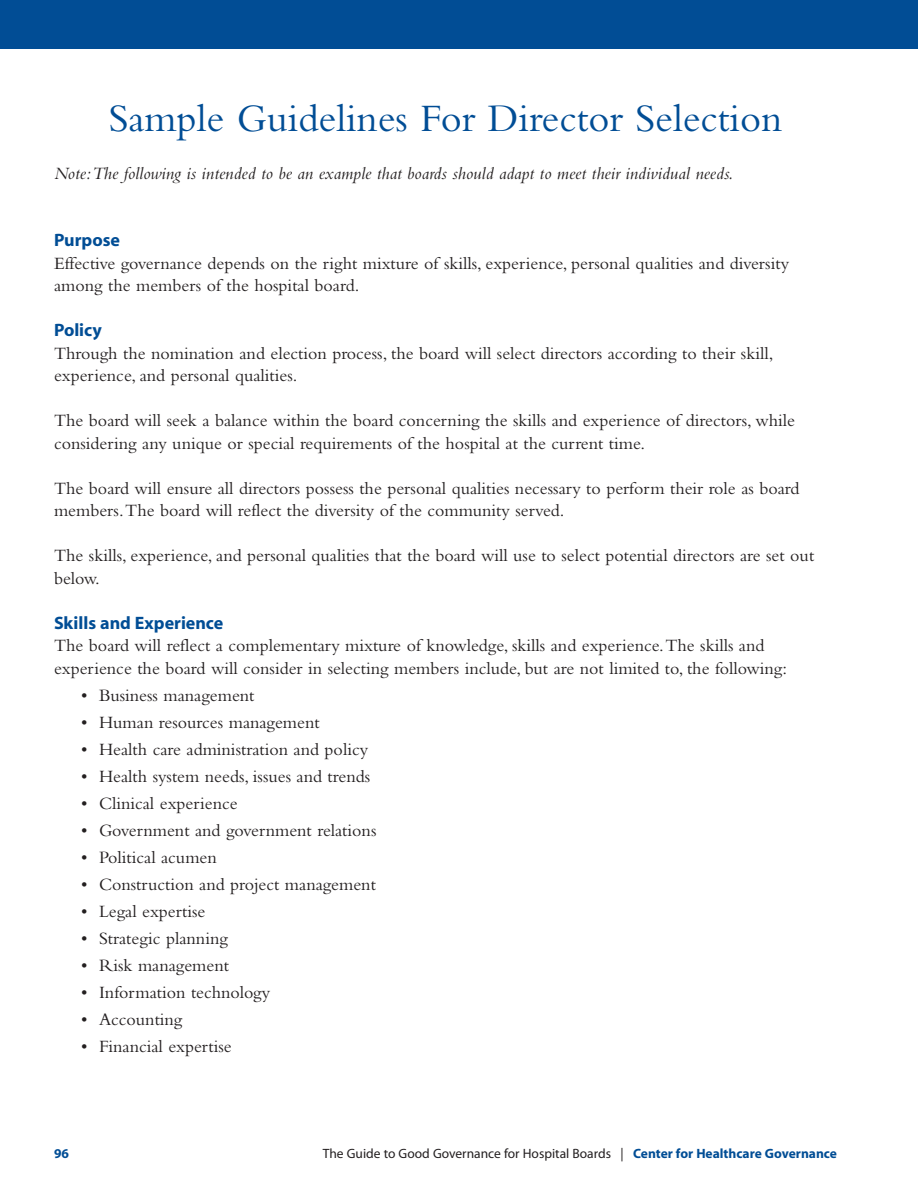
<style>
.page{position:relative;width:918px;height:1188px;background:#fff}
.page>*{position:absolute;margin:0;border:0;box-sizing:border-box;transform-origin:0 0}
.t1{font:40.5px "Bembo";color:#014d95}
.t2{font:18px/22.5px "Bembo";color:#231f20}
.t3{font:italic 18px "Bembo";color:#231f20}
.t4{font:18px "Myriad MM.700.wt.600.wd";color:#014d95}
.t5{font:13.5px "Myriad Pro";color:#231f20}
.t6{font:13.5px "Myriad MM.700.wt.600.wd";color:#014d95}
.s1{font-weight:700;color:#014d95}
</style>
<div class="page">
<div style="left:0;top:0;width:918px;height:50px;background:#014d95"></div>
<h1 class="t1" style="left:109px;top:104px;width:675px">Sample Guidelines For Director Selection</h1>
<p class="t3" style="left:54px;top:167px;width:681px">Note: The following is intended to be an example that boards should adapt to meet their individual needs.</p>
<p class="t4" style="left:54px;top:233px;width:68px">Purpose</p>
<p class="t2" style="left:54px;top:254px;width:737px">Effective governance depends on the right mixture of skills, experience, personal qualities and diversity among the members of the hospital board.</p>
<p class="t4" style="left:54px;top:323px;width:50px">Policy</p>
<p class="t2" style="left:54px;top:344px;width:721px">Through the nomination and election process, the board will select directors according to their skill, experience, and personal qualities.</p>
<p class="t2" style="left:54px;top:411px;width:743px">The board will seek a balance within the board concerning the skills and experience of directors, while considering any unique or special requirements of the hospital at the current time.</p>
<p class="t2" style="left:54px;top:479px;width:747px">The board will ensure all directors possess the personal qualities necessary to perform their role as board members. The board will reflect the diversity of the community served.</p>
<p class="t2" style="left:54px;top:546px;width:762px">The skills, experience, and personal qualities that the board will use to select potential directors are set out below.</p>
<p class="t4" style="left:54px;top:616px;width:171px">Skills and Experience</p>
<p class="t2" style="left:54px;top:636px;width:735px">The board will reflect a complementary mixture of knowledge, skills and experience. The skills and experience the board will consider in selecting members include, but are not limited to, the following:</p>
<p class="t2" style="left:81px;top:686px;width:175px">• Business management</p>
<p class="t2" style="left:81px;top:713px;width:240px">• Human resources management</p>
<p class="t2" style="left:81px;top:740px;width:289px">• Health care administration and policy</p>
<p class="t2" style="left:81px;top:767px;width:291px">• Health system needs, issues and trends</p>
<p class="t2" style="left:81px;top:794px;width:158px">• Clinical experience</p>
<p class="t2" style="left:81px;top:821px;width:297px">• Government and government relations</p>
<p class="t2" style="left:81px;top:848px;width:137px">• Political acumen</p>
<p class="t2" style="left:81px;top:875px;width:296px">• Construction and project management</p>
<p class="t2" style="left:81px;top:902px;width:126px">• Legal expertise</p>
<p class="t2" style="left:81px;top:929px;width:148px">• Strategic planning</p>
<p class="t2" style="left:81px;top:956px;width:150px">• Risk management</p>
<p class="t2" style="left:81px;top:983px;width:191px">• Information technology</p>
<p class="t2" style="left:81px;top:1010px;width:103px">• Accounting</p>
<p class="t2" style="left:81px;top:1037px;width:152px">• Financial expertise</p>
<p class="t6" style="left:54px;top:1148px;width:16px">96</p>
<p class="t5" style="left:323px;top:1148px;width:516px">The Guide to Good Governance for Hospital Boards | <span class="s1">Center for Healthcare Governance</span></p>
</div>
